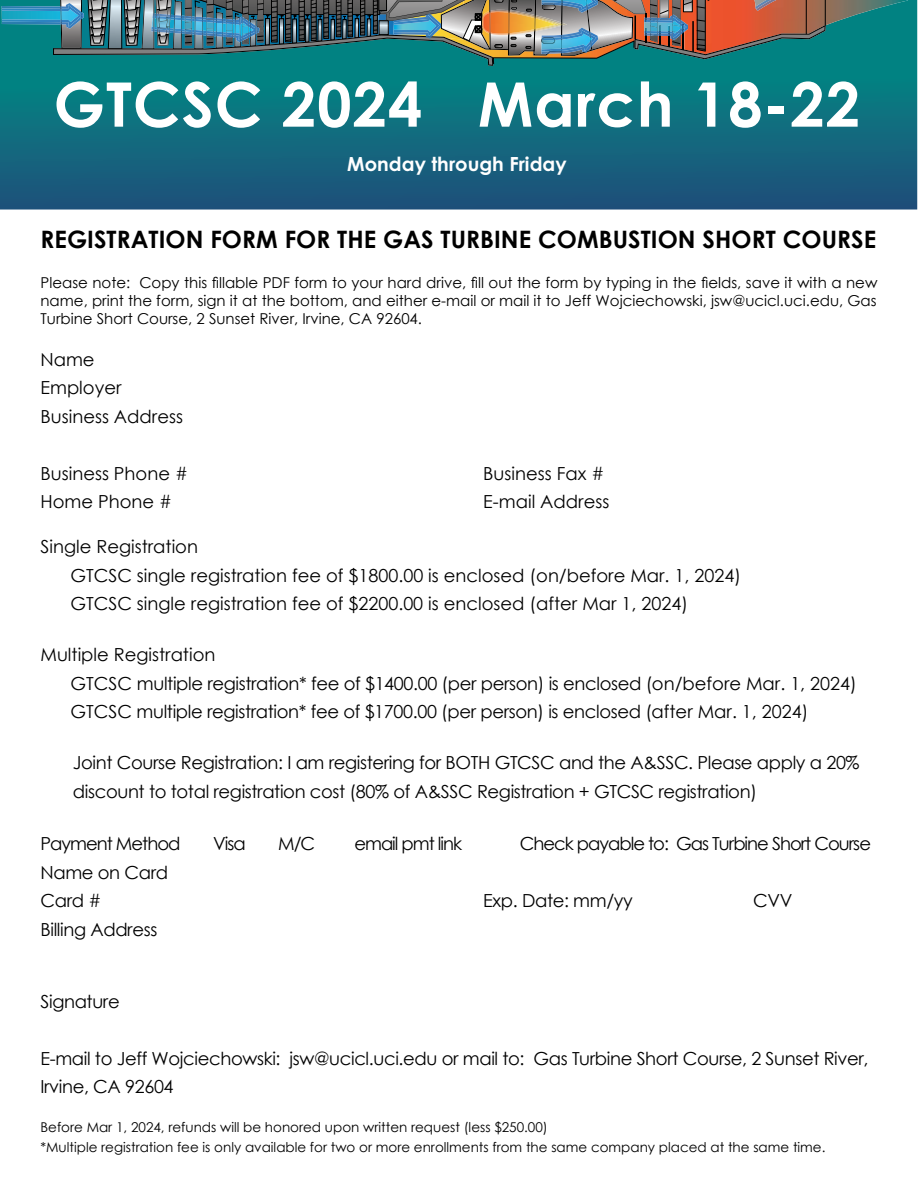
<style>
.page{position:relative;width:918px;height:1188px;background:#fff}
.page>*{position:absolute;margin:0;border:0;box-sizing:border-box;transform-origin:0 0}
.t1{font:700 61.5px "Century Gothic";letter-spacing:.015em;color:#fff}
.t2{font:700 24px "Century Gothic";letter-spacing:.005em;color:#000}
.t3{font:700 19.5px "Century Gothic";color:#fff}
.t4{font:18px/28.5px "Century Gothic";letter-spacing:-.02em;color:#000}
.t5{font:18px/28.5px "Century Gothic";color:#000}
.t6{font:18px "Century Gothic";letter-spacing:-.055em;color:#000}
.t7{font:15px/18px "Century Gothic";color:#000;text-align:justify}
.t8{font:13.5px/19.5px "Century Gothic";color:#000}
</style>
<div class="page">
<svg style="left:0;top:0;width:917px;height:210px;background:#0f6e7f"></svg>
<img style="left:826px;top:0;width:82px;height:58px">
<img style="left:2px;top:6px;width:51px;height:18px">
<svg style="left:53px;top:0;width:773px;height:210px;background:#296e7b"></svg>
<h1 class="t1" style="left:53px;top:58px;width:808px">GTCSC 2024 March 18-22</h1>
<p class="t3" style="left:347px;top:149px;width:221px">Monday through Friday</p>
<h2 class="t2" style="left:40px;top:221px;width:837px">REGISTRATION FORM FOR THE GAS TURBINE COMBUSTION SHORT COURSE</h2>
<p class="t7" style="left:40px;top:273px;width:838px">Please note: Copy this fillable PDF form to your hard drive, fill out the form by typing in the fields, save it with a new name, print the form, sign it at the bottom, and either e-mail or mail it to Jeff Wojciechowski, jsw@ucicl.uci.edu, Gas Turbine Short Course, 2 Sunset River, Irvine, CA 92604.</p>
<p class="t5" style="left:40px;top:345px;width:144px">Name<br>Employer<br>Business Address</p>
<p class="t5" style="left:40px;top:459px;width:149px">Business Phone #</p>
<p class="t5" style="left:483px;top:459px;width:123px">Business Fax #</p>
<p class="t5" style="left:40px;top:487px;width:133px">Home Phone #</p>
<p class="t5" style="left:483px;top:487px;width:128px">E-mail Address</p>
<p class="t5" style="left:70px;top:532px;width:672px;text-indent:-30px">Single Registration<br>GTCSC single registration fee of $1800.00 is enclosed (on/before Mar. 1, 2024)<br>GTCSC single registration fee of $2200.00 is enclosed (after Mar 1, 2024)</p>
<p class="t4" style="left:70px;top:640px;width:788px;text-indent:-30px">Multiple Registration<br>GTCSC multiple registration* fee of $1400.00 (per person) is enclosed (on/before Mar. 1, 2024)<br>GTCSC multiple registration* fee of $1700.00 (per person) is enclosed (after Mar. 1, 2024)</p>
<p class="t4" style="left:73px;top:748px;width:788px">Joint Course Registration: I am registering for BOTH GTCSC and the A&amp;SSC. Please apply a 20% discount to total registration cost (80% of A&amp;SSC Registration + GTCSC registration)</p>
<p class="t6" style="left:40px;top:831px;width:142px">Payment Method</p>
<p class="t4" style="left:213px;top:829px;width:34px">Visa</p>
<p class="t4" style="left:278px;top:829px;width:39px">M/C</p>
<p class="t6" style="left:354px;top:831px;width:109px">email pmt link</p>
<p class="t6" style="left:520px;top:831px;width:353px">Check payable to: Gas Turbine Short Course</p>
<p class="t4" style="left:40px;top:858px;width:129px">Name on Card<br>Card #</p>
<p class="t4" style="left:483px;top:886px;width:151px">Exp. Date: mm/yy</p>
<p class="t4" style="left:753px;top:886px;width:41px">CVV</p>
<p class="t4" style="left:40px;top:915px;width:118px">Billing Address</p>
<p class="t4" style="left:40px;top:987px;width:81px">Signature</p>
<p class="t4" style="left:40px;top:1044px;width:830px">E-mail to Jeff Wojciechowski: jsw@ucicl.uci.edu or mail to: Gas Turbine Short Course, 2 Sunset River,<br>Irvine, CA 92604</p>
<p class="t8" style="left:40px;top:1118px;width:786px">Before Mar 1, 2024, refunds will be honored upon written request (less $250.00)<br>*Multiple registration fee is only available for two or more enrollments from the same company placed at the same time.</p>
</div>
